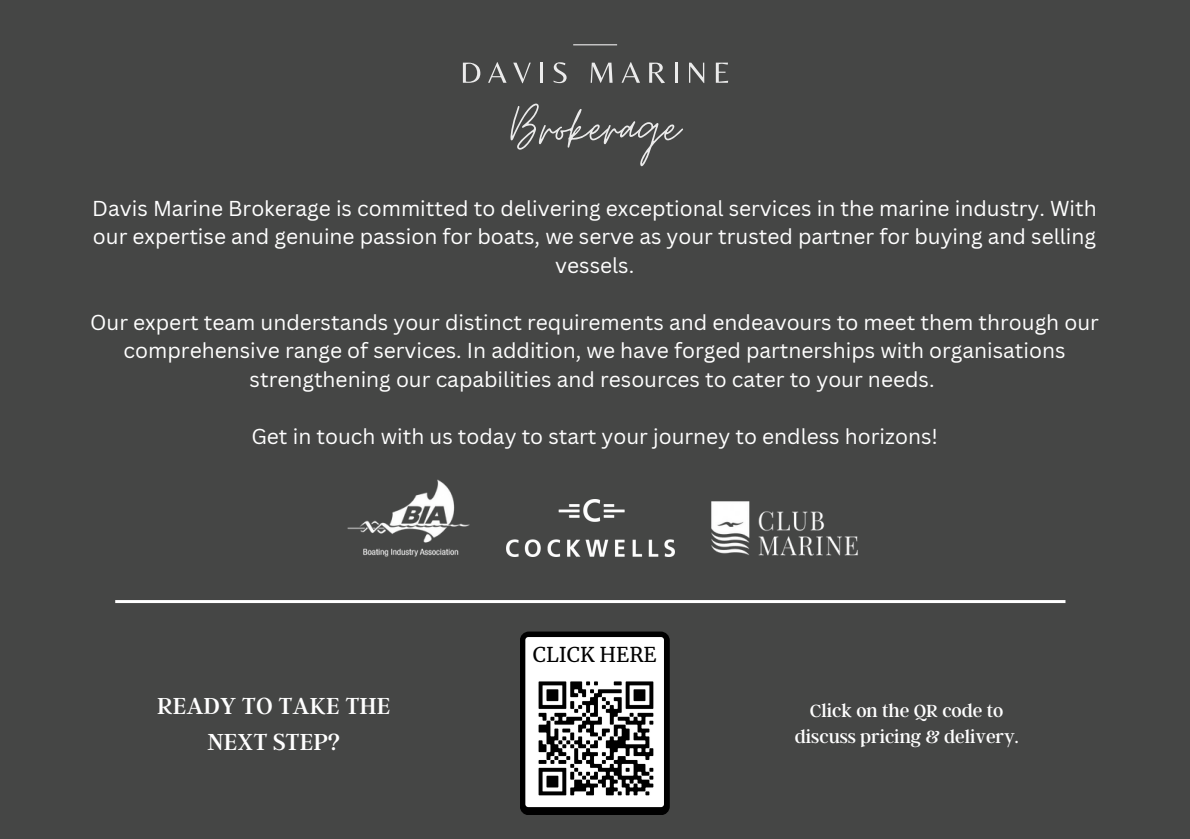
<style>
.page{position:relative;width:1190px;height:839px;background:#fff}
.page>*{position:absolute;margin:0;border:0;box-sizing:border-box;transform-origin:0 0}
.t1{font:25.8px/36px "Argent CF";color:#fff;text-align:center}
.t2{font:21px/28.4px "Canva Sans";color:#fff;text-align:center}
.t3{font:20.2px "Merriweather";color:#000}
.t4{font:19.4px/26px "Argent CF";color:#fff;text-align:center}
</style>
<div class="page">
<div style="left:0;top:0;width:1190px;height:838px;background:#454645"></div>
<svg style="left:573px;top:44px;width:44px;height:1px"></svg>
<svg style="left:510px;top:104px;width:173px;height:62px"></svg>
<svg style="left:463px;top:63px;width:17px;height:20px"></svg>
<svg style="left:488px;top:62px;width:19px;height:21px"></svg>
<svg style="left:513px;top:63px;width:18px;height:20px"></svg>
<hr style="left:540px;top:63px;width:3px;height:20px;background:#ebebeb">
<svg style="left:554px;top:62px;width:13px;height:21px"></svg>
<svg style="left:591px;top:63px;width:22px;height:20px"></svg>
<svg style="left:622px;top:62px;width:18px;height:21px"></svg>
<svg style="left:649px;top:63px;width:16px;height:20px"></svg>
<hr style="left:675px;top:63px;width:2px;height:20px;background:#ebebeb">
<svg style="left:689px;top:63px;width:15px;height:20px"></svg>
<svg style="left:716px;top:63px;width:12px;height:20px"></svg>
<hr style="left:115px;top:600px;width:950px;height:3px;background:#fff">
<img style="left:711px;top:501px;width:147px;height:55px">
<img style="left:347px;top:479px;width:123px;height:78px">
<img style="left:506px;top:499px;width:168px;height:57px">
<div style="left:520px;top:631px;width:149px;height:184px;background:#000;border-radius:9px"></div>
<div style="left:525px;top:637px;width:139px;height:170px;background:#fff;border-radius:3px"></div>
<img style="left:538px;top:681px;width:116px;height:115px">
<p class="t2" style="left:92px;top:193px;width:1006px">Davis Marine Brokerage is committed to delivering exceptional services in the marine industry. With our expertise and genuine passion for boats, we serve as your trusted partner for buying and selling vessels.</p>
<p class="t2" style="left:90px;top:307px;width:1010px">Our expert team understands your distinct requirements and endeavours to meet them through our comprehensive range of services. In addition, we have forged partnerships with organisations strengthening our capabilities and resources to cater to your needs.</p>
<p class="t2" style="left:251px;top:421px;width:688px">Get in touch with us today to start your journey to endless horizons!</p>
<p class="t3" style="left:533px;top:642px;width:125px">CLICK HERE</p>
<p class="t1" style="left:157px;top:686px;width:235px">READY TO TAKE THE<br>NEXT STEP?</p>
<p class="t4" style="left:795px;top:696px;width:225px">Click on the QR code to discuss pricing &amp; delivery.</p>
</div>
